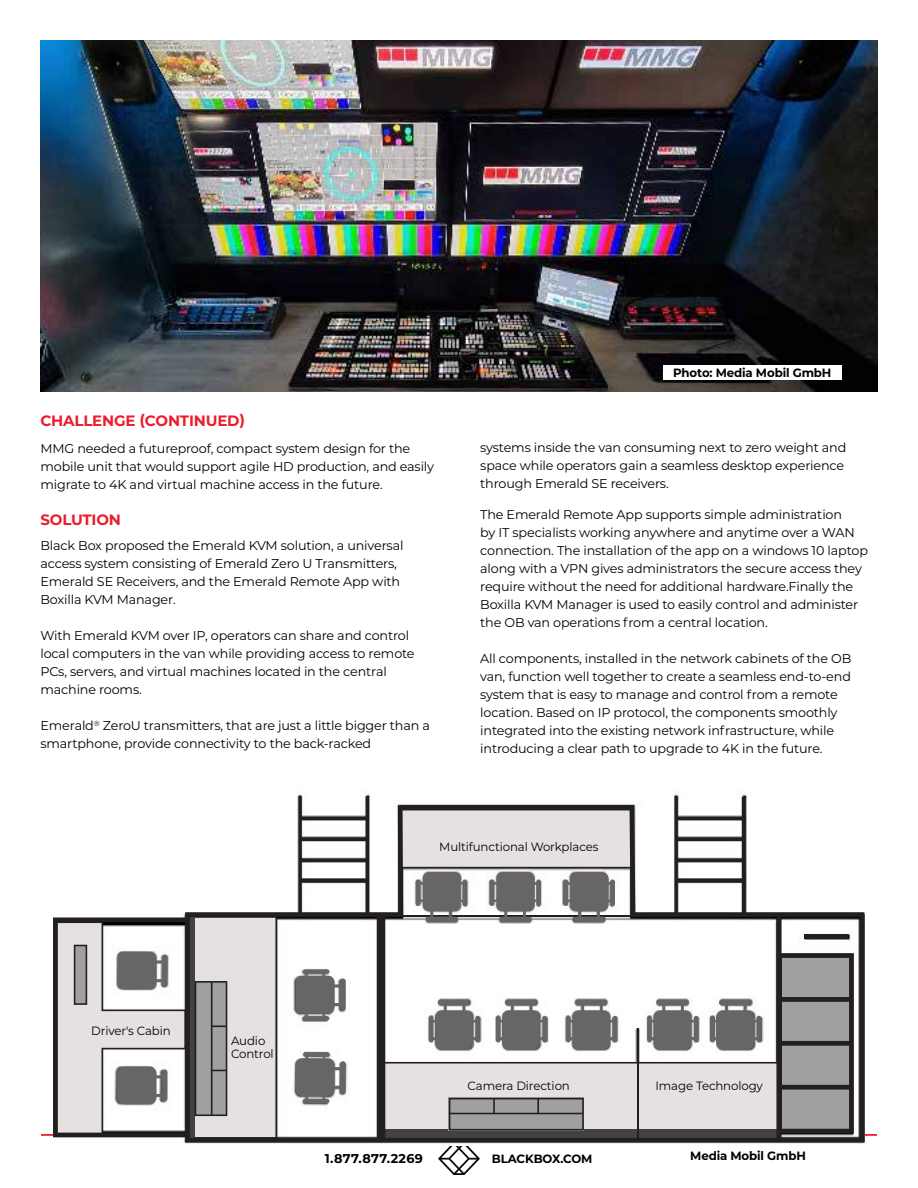
<style>
.page{position:relative;width:918px;height:1188px;background:#fff}
.page>*{position:absolute;margin:0;border:0;box-sizing:border-box;transform-origin:0 0}
.t1{font:700 15px "Montserrat";letter-spacing:-.01em;color:#e91d2d}
.t2{font:12.75px/18px "Montserrat";letter-spacing:-.01em;color:#000}
.t3{font:700 12.75px "Montserrat";letter-spacing:.025em;color:#000}
.t4{font:12px/13.5px "Montserrat";letter-spacing:-.01em;color:#000}
.t5{font:700 12px "Montserrat";letter-spacing:-.01em;color:#000}
</style>
<div class="page">
<img style="left:438px;top:1146px;width:42px;height:28px">
<hr style="left:41px;top:1134px;width:836px;height:2px;background:#e91d2d">
<img style="left:40px;top:40px;width:838px;height:352px">
<div style="left:663px;top:365px;width:178px;height:15px;background:#fff"></div>
<img style="left:185px;top:794px;width:680px;height:350px">
<svg style="left:53px;top:806px;width:811px;height:337px"></svg>
<svg style="left:299px;top:797px;width:70px;height:120px"></svg>
<svg style="left:675px;top:797px;width:70px;height:120px"></svg>
<svg style="left:195px;top:981px;width:32px;height:135px;background:#8c8b8b"></svg>
<svg style="left:777px;top:953px;width:77px;height:181px;background:#818080"></svg>
<div style="left:805px;top:934px;width:43px;height:5px;background:#231f20"></div>
<hr style="left:637px;top:1029px;width:1px;height:109px;background:#231f20">
<div style="left:449px;top:1097px;width:135px;height:34px;background:#8e8e8e"></div>
<svg style="left:449px;top:1098px;width:135px;height:33px;background:#8a8a8a"></svg>
<svg style="left:55px;top:921px;width:132px;height:215px"></svg>
<svg style="left:296px;top:1052px;width:50px;height:51px"></svg>
<svg style="left:296px;top:969px;width:50px;height:52px"></svg>
<svg style="left:566px;top:1000px;width:51px;height:49px"></svg>
<svg style="left:647px;top:1000px;width:51px;height:49px"></svg>
<svg style="left:710px;top:1000px;width:51px;height:49px"></svg>
<svg style="left:496px;top:1000px;width:51px;height:49px"></svg>
<svg style="left:429px;top:1000px;width:51px;height:49px"></svg>
<hr style="left:400px;top:915px;width:235px;height:2px;background:#231f20">
<svg style="left:416px;top:872px;width:51px;height:50px;background:#7f7d7e"></svg>
<svg style="left:490px;top:872px;width:51px;height:50px;background:#7f7e7e"></svg>
<svg style="left:564px;top:872px;width:51px;height:50px;background:#7e7c7d"></svg>
<p class="t1" style="left:40px;top:409px;width:206px">CHALLENGE (CONTINUED)</p>
<p class="t2" style="left:40px;top:439px;width:395px">MMG needed a futureproof, compact system design for the mobile unit that would support agile HD production, and easily migrate to 4K and virtual machine access in the future.</p>
<p class="t1" style="left:40px;top:508px;width:82px">SOLUTION</p>
<p class="t2" style="left:40px;top:536px;width:364px">Black Box proposed the Emerald KVM solution, a universal access system consisting of Emerald Zero U Transmitters, Emerald SE Receivers, and the Emerald Remote App with Boxilla KVM Manager.</p>
<p class="t2" style="left:40px;top:626px;width:376px">With Emerald KVM over IP, operators can share and control local computers in the van while providing access to remote PCs, servers, and virtual machines located in the central machine rooms.</p>
<p class="t2" style="left:40px;top:716px;width:391px">Emerald<sup>®</sup> ZeroU transmitters, that are just a little bigger than a smartphone, provide connectivity to the back-racked</p>
<p class="t5" style="left:673px;top:364px;width:160px">Photo: Media Mobil GmbH</p>
<p class="t2" style="left:480px;top:438px;width:368px">systems inside the van consuming next to zero weight and space while operators gain a seamless desktop experience through Emerald SE receivers.</p>
<p class="t2" style="left:480px;top:505px;width:389px">The Emerald Remote App supports simple administration<br>by IT specialists working anywhere and anytime over a WAN connection. The installation of the app on a windows 10 laptop along with a VPN gives administrators the secure access they require without the need for additional hardware.Finally the Boxilla KVM Manager is used to easily control and administer the OB van operations from a central location.</p>
<p class="t2" style="left:480px;top:649px;width:373px">All components, installed in the network cabinets of the OB van, function well together to create a seamless end-to-end system that is easy to manage and control from a remote location. Based on IP protocol, the components smoothly integrated into the existing network infrastructure, while introducing a clear path to upgrade to 4K in the future.</p>
<p class="t4" style="left:439px;top:840px;width:161px">Multifunctional Workplaces</p>
<p class="t4" style="left:91px;top:1023px;width:81px">Driver's Cabin</p>
<p class="t4" style="left:231px;top:1033px;width:44px">Audio<br>Control</p>
<p class="t4" style="left:468px;top:1078px;width:104px">Camera Direction</p>
<p class="t3" style="left:325px;top:1149px;width:100px">1.877.877.2269</p>
<p class="t5" style="left:492px;top:1150px;width:102px">BLACKBOX.COM</p>
<p class="t4" style="left:655px;top:1078px;width:109px">Image Technology</p>
<p class="t5" style="left:690px;top:1147px;width:117px">Media Mobil GmbH</p>
</div>
